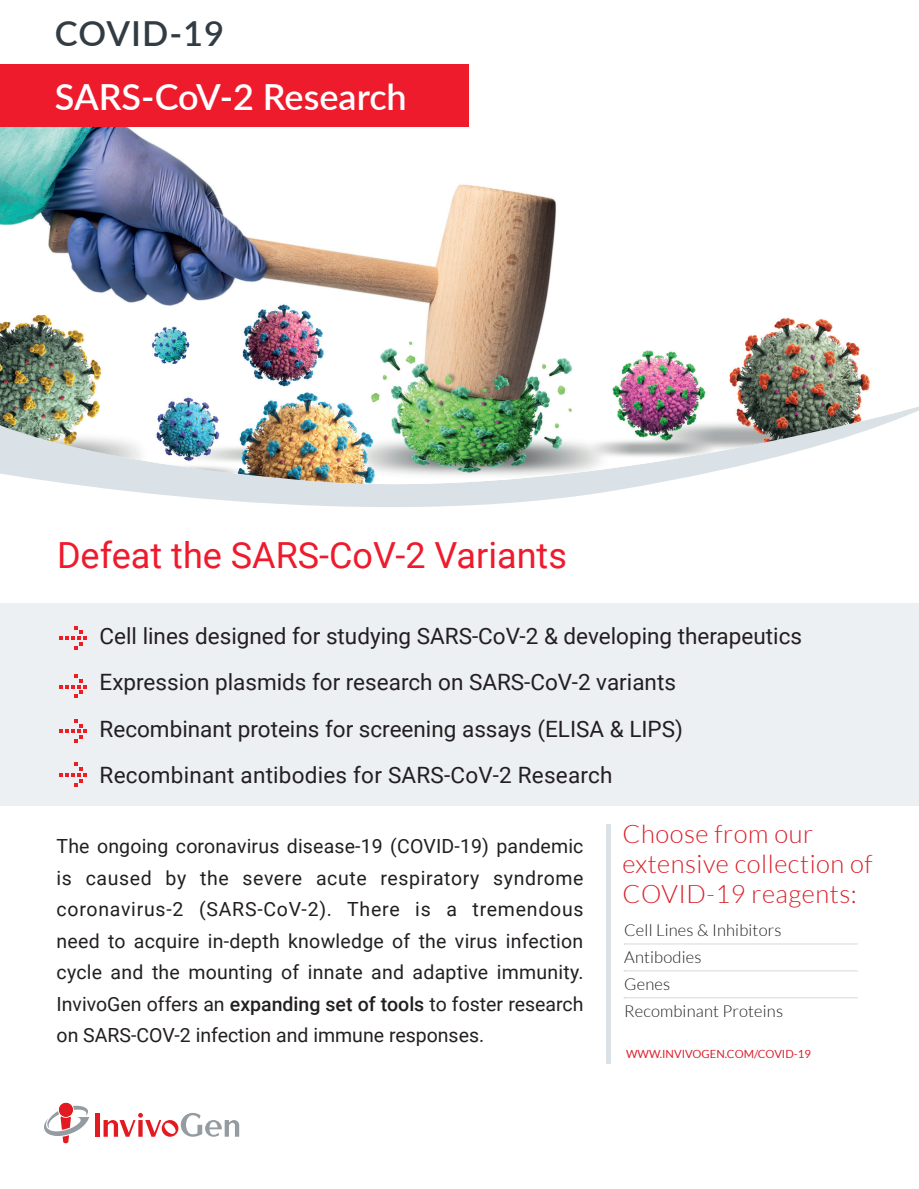
<style>
.page{position:relative;width:919px;height:1189px;background:#fff}
.page>*{position:absolute;margin:0;border:0;box-sizing:border-box;transform-origin:0 0}
.t1{font:36px "Roboto";color:#ee1b2d}
.t2{font:600 36px "Lato";color:#fff}
.t3{font:600 34.5px "Lato";letter-spacing:.03em;color:#313c44}
.t4{font:300 25.5px/30px "Lato";letter-spacing:.02em;color:#dc1f2a}
.t5{font:22.5px/46.5px "Roboto";color:#231f20}
.t6{font:19.5px/31.5px "Roboto";color:#231f20;text-align:justify}
.t7{font:300 16.5px/27px "Lato";letter-spacing:.01em;color:#231f20}
.t8{font:11.25px "Lato";color:#dc1f2a}
.s1{font-weight:500}
</style>
<div class="page">
<hr style="left:606px;top:824px;width:4px;height:240px;background:#dae2e7">
<div style="left:0;top:603px;width:918px;height:203px;background:#ecf0f3"></div>
<svg style="left:59px;top:626px;width:28px;height:23px"></svg>
<svg style="left:59px;top:674px;width:28px;height:24px"></svg>
<svg style="left:59px;top:719px;width:28px;height:24px"></svg>
<svg style="left:59px;top:763px;width:28px;height:23px"></svg>
<svg style="left:624px;top:943px;width:234px;height:1px"></svg>
<svg style="left:624px;top:970px;width:234px;height:1px"></svg>
<svg style="left:624px;top:997px;width:234px;height:1px"></svg>
<svg style="left:88px;top:407px;width:830px;height:96px"></svg>
<img style="left:0;top:64px;width:901px;height:422px">
<div style="left:0;top:63px;width:468px;height:64px;background:#ee1b2d"></div>
<div style="left:59px;top:1103px;width:14px;height:14px;background:#e21a21;border-radius:50%"></div>
<svg style="left:44px;top:1105px;width:45px;height:38px"></svg>
<div style="left:95px;top:1113px;width:5px;height:23px;background:#e21a21"></div>
<svg style="left:103px;top:1113px;width:136px;height:23px"></svg>
<h2 class="t3" style="left:55px;top:9px;width:171px">COVID-19</h2>
<h1 class="t2" style="left:55px;top:71px;width:353px">SARS-CoV-2 Research</h1>
<h1 class="t1" style="left:57px;top:530px;width:511px">Defeat the SARS-CoV-2 Variants</h1>
<p class="t5" style="left:100px;top:611px;width:704px">Cell lines designed for studying SARS-CoV-2 &amp; developing therapeutics Expression plasmids for research on SARS-CoV-2 variants Recombinant proteins for screening assays (ELISA &amp; LIPS)<br>Recombinant antibodies for SARS-CoV-2 Research</p>
<p class="t6" style="left:57px;top:830px;width:528px">The ongoing coronavirus disease-19 (COVID-19) pandemic is caused by the severe acute respiratory syndrome coronavirus-2 (SARS-CoV-2). There is a tremendous need to acquire in-depth knowledge of the virus infection cycle and the mounting of innate and adaptive immunity.<br>InvivoGen offers an <span class="s1">expanding set of tools</span> to foster research on SARS-COV-2 infection and immune responses.</p>
<h3 class="t4" style="left:622px;top:819px;width:252px">Choose from our extensive collection of<br>COVID-19 reagents:</h3>
<p class="t7" style="left:624px;top:916px;width:160px">Cell Lines &amp; Inhibitors<br>Antibodies<br>Genes<br>Recombinant Proteins</p>
<p class="t8" style="left:626px;top:1047px;width:186px">WWW.INVIVOGEN.COM/COVID-19</p>
</div>
